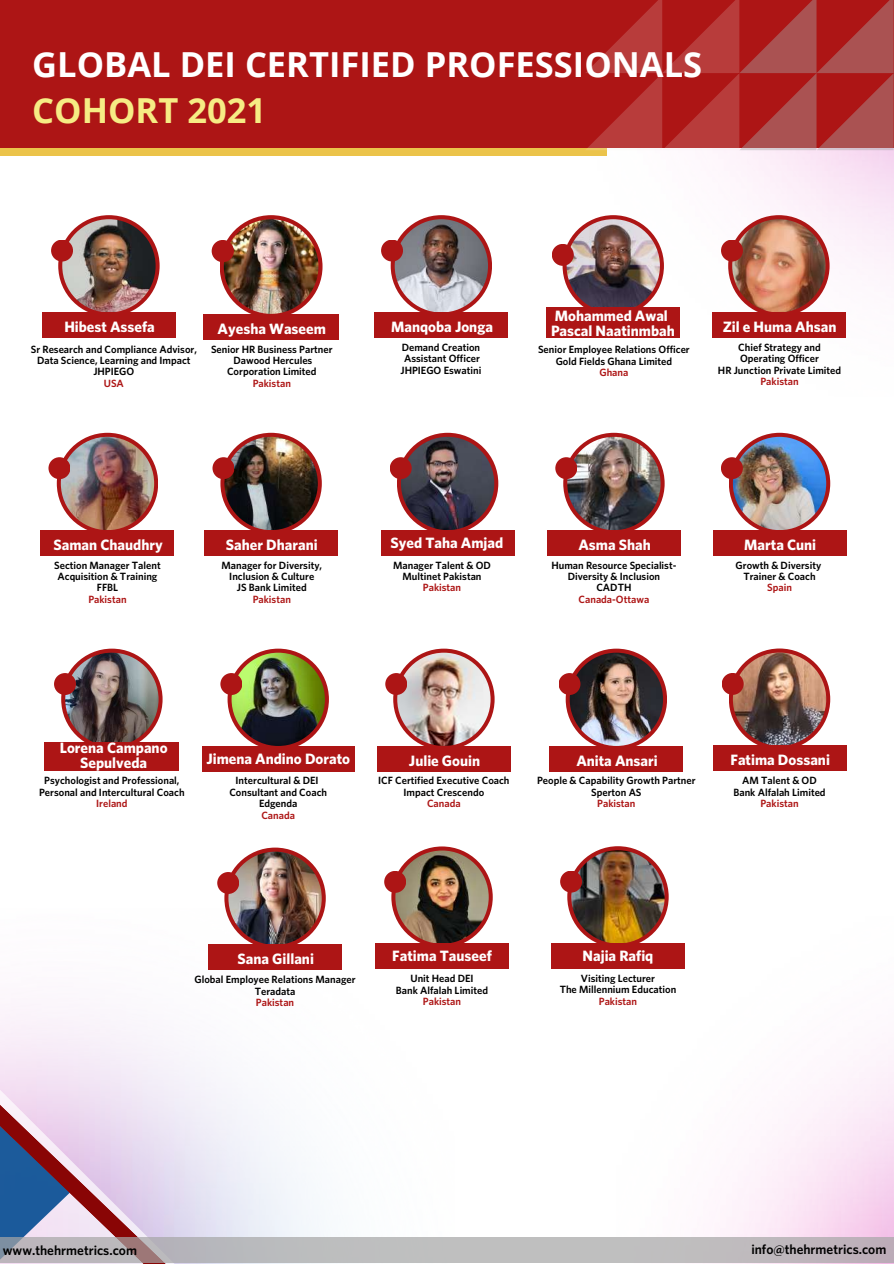
<style>
.page{position:relative;width:894px;height:1264px;background:#fff}
.page>*{position:absolute;margin:0;border:0;box-sizing:border-box;transform-origin:0 0}
.t1{font:700 34.5px "Open Sans";color:#fff}
.t2{font:700 34.5px "Open Sans";color:#f6ec84}
.t3{font:700 15px/14.7px "Whitney";color:#fff}
.t4{font:600 13.5px "Whitney";color:#000}
.t5{font:600 10.5px/11.4px "Whitney";color:#000;text-align:center}
.t6{font:600 10.5px "Whitney";color:#ad1515}
</style>
<div class="page">
<img style="left:585px;top:150px;width:308px;height:188px">
<img style="left:616px;top:917px;width:277px;height:320px">
<img style="left:0;top:909px;width:454px;height:328px">
<svg style="left:220px;top:215px;width:102px;height:103px"></svg>
<img style="left:224px;top:219px;width:94px;height:95px;border-radius:50%">
<div style="left:203px;top:314px;width:136px;height:25px;background:#ad1515"></div>
<div style="left:211px;top:240px;width:23px;height:22px;background:#ad1515;border-radius:50%"></div>
<svg style="left:58px;top:215px;width:101px;height:101px"></svg>
<img style="left:62px;top:219px;width:93px;height:93px;border-radius:50%">
<div style="left:51px;top:239px;width:22px;height:22px;background:#ad1515;border-radius:50%"></div>
<div style="left:42px;top:312px;width:134px;height:25px;background:#ad1515"></div>
<svg style="left:390px;top:215px;width:102px;height:101px"></svg>
<img style="left:394px;top:219px;width:94px;height:93px;border-radius:50%">
<div style="left:374px;top:312px;width:134px;height:25px;background:#ad1515"></div>
<div style="left:381px;top:239px;width:22px;height:22px;background:#ad1515;border-radius:50%"></div>
<svg style="left:562px;top:215px;width:101px;height:101px"></svg>
<img style="left:566px;top:219px;width:93px;height:93px;border-radius:50%">
<div style="left:551px;top:244px;width:22px;height:22px;background:#ad1515;border-radius:50%"></div>
<div style="left:546px;top:307px;width:134px;height:30px;background:#ad1515"></div>
<svg style="left:728px;top:215px;width:101px;height:101px"></svg>
<img style="left:732px;top:219px;width:93px;height:93px;border-radius:50%">
<div style="left:720px;top:239px;width:22px;height:22px;background:#ad1515;border-radius:50%"></div>
<div style="left:711px;top:312px;width:134px;height:25px;background:#ad1515"></div>
<svg style="left:57px;top:433px;width:101px;height:101px"></svg>
<img style="left:61px;top:437px;width:93px;height:93px;border-radius:50%">
<div style="left:40px;top:530px;width:134px;height:25px;background:#ad1515"></div>
<div style="left:48px;top:457px;width:22px;height:22px;background:#ad1515;border-radius:50%"></div>
<svg style="left:220px;top:433px;width:102px;height:101px"></svg>
<img style="left:224px;top:437px;width:94px;height:93px;border-radius:50%">
<div style="left:204px;top:530px;width:134px;height:25px;background:#ad1515"></div>
<div style="left:212px;top:457px;width:22px;height:22px;background:#ad1515;border-radius:50%"></div>
<svg style="left:397px;top:433px;width:101px;height:101px"></svg>
<img style="left:401px;top:437px;width:93px;height:93px;border-radius:50%">
<div style="left:389px;top:457px;width:22px;height:22px;background:#ad1515;border-radius:50%"></div>
<div style="left:380px;top:530px;width:134px;height:25px;background:#ad1515"></div>
<svg style="left:563px;top:433px;width:101px;height:101px"></svg>
<img style="left:567px;top:437px;width:93px;height:93px;border-radius:50%">
<div style="left:547px;top:530px;width:133px;height:25px;background:#ad1515"></div>
<div style="left:555px;top:457px;width:22px;height:22px;background:#ad1515;border-radius:50%"></div>
<svg style="left:728px;top:433px;width:102px;height:101px"></svg>
<img style="left:732px;top:437px;width:94px;height:93px;border-radius:50%">
<div style="left:712px;top:530px;width:134px;height:25px;background:#ad1515"></div>
<div style="left:720px;top:457px;width:22px;height:22px;background:#ad1515;border-radius:50%"></div>
<svg style="left:61px;top:648px;width:101px;height:102px"></svg>
<img style="left:65px;top:652px;width:93px;height:94px;border-radius:50%">
<div style="left:54px;top:673px;width:22px;height:22px;background:#ad1515;border-radius:50%"></div>
<div style="left:45px;top:742px;width:134px;height:29px;background:#ad1515"></div>
<svg style="left:227px;top:648px;width:102px;height:102px"></svg>
<img style="left:231px;top:652px;width:94px;height:94px;border-radius:50%">
<div style="left:220px;top:673px;width:22px;height:22px;background:#ad1515;border-radius:50%"></div>
<div style="left:202px;top:746px;width:152px;height:25px;background:#ad1515"></div>
<svg style="left:393px;top:648px;width:101px;height:102px"></svg>
<img style="left:397px;top:652px;width:93px;height:94px;border-radius:50%">
<div style="left:377px;top:746px;width:133px;height:25px;background:#ad1515"></div>
<div style="left:385px;top:673px;width:22px;height:22px;background:#ad1515;border-radius:50%"></div>
<svg style="left:565px;top:648px;width:102px;height:102px"></svg>
<img style="left:569px;top:652px;width:94px;height:94px;border-radius:50%">
<div style="left:558px;top:673px;width:22px;height:22px;background:#ad1515;border-radius:50%"></div>
<div style="left:549px;top:746px;width:134px;height:25px;background:#ad1515"></div>
<svg style="left:728px;top:648px;width:102px;height:101px"></svg>
<img style="left:732px;top:652px;width:94px;height:93px;border-radius:50%">
<div style="left:721px;top:673px;width:22px;height:22px;background:#ad1515;border-radius:50%"></div>
<div style="left:712px;top:745px;width:134px;height:26px;background:#ad1515"></div>
<svg style="left:0;top:1075px;width:192px;height:162px;background:#c4b7d0"></svg>
<svg style="left:0;top:1237px;width:893px;height:26px;background:#bbb8bb"></svg>
<svg style="left:224px;top:847px;width:102px;height:101px"></svg>
<img style="left:228px;top:851px;width:93px;height:93px;border-radius:50%">
<div style="left:217px;top:872px;width:22px;height:22px;background:#ad1515;border-radius:50%"></div>
<div style="left:208px;top:944px;width:134px;height:26px;background:#ad1515"></div>
<svg style="left:391px;top:846px;width:101px;height:101px"></svg>
<img style="left:395px;top:850px;width:93px;height:93px;border-radius:50%">
<div style="left:384px;top:870px;width:22px;height:22px;background:#ad1515;border-radius:50%"></div>
<div style="left:375px;top:943px;width:134px;height:25px;background:#ad1515"></div>
<svg style="left:567px;top:846px;width:101px;height:101px"></svg>
<img style="left:571px;top:850px;width:93px;height:93px;border-radius:50%">
<div style="left:560px;top:870px;width:22px;height:22px;background:#ad1515;border-radius:50%"></div>
<div style="left:551px;top:943px;width:133px;height:25px;background:#ad1515"></div>
<div style="left:0;top:145px;width:606px;height:10px;background:#ebc34a"></div>
<div style="left:0;top:0;width:893px;height:147px;background:#ad1515"></div>
<svg style="left:585px;top:0;width:308px;height:150px"></svg>
<h1 class="t1" style="left:32px;top:41px;width:671px">GLOBAL DEI CERTIFIED PROFESSIONALS</h1>
<h1 class="t2" style="left:32px;top:86px;width:235px">COHORT 2021</h1>
<h2 class="t3" style="left:64px;top:319px;width:92px">Hibest Assefa</h2>
<p class="t5" style="left:31px;top:343px;width:168px">Sr Research and Compliance Advisor,<br>Data Science, Learning and Impact<br>JHPIEGO</p>
<p class="t6" style="left:104px;top:377px;width:22px">USA</p>
<h2 class="t3" style="left:217px;top:321px;width:110px">Ayesha Waseem</h2>
<p class="t5" style="left:211px;top:343px;width:123px">Senior HR Business Partner<br>Dawood Hercules<br>Corporation Limited</p>
<p class="t6" style="left:252px;top:377px;width:40px">Pakistan</p>
<h2 class="t3" style="left:391px;top:319px;width:103px">Manqoba Jonga</h2>
<p class="t5" style="left:400px;top:341px;width:82px">Demand Creation<br>Assistant Officer<br>JHPIEGO Eswatini</p>
<h2 class="t3" style="left:551px;top:308px;width:125px">Mohammed Awal<br>Pascal Naatinmbah</h2>
<p class="t5" style="left:538px;top:343px;width:153px">Senior Employee Relations Officer<br>Gold Fields Ghana Limited</p>
<p class="t6" style="left:599px;top:366px;width:30px">Ghana</p>
<h2 class="t3" style="left:722px;top:319px;width:115px">Zil e Huma Ahsan</h2>
<p class="t5" style="left:717px;top:341px;width:125px">Chief Strategy and<br>Operating Officer<br>HR Junction Private Limited</p>
<p class="t6" style="left:760px;top:375px;width:40px">Pakistan</p>
<h2 class="t3" style="left:54px;top:537px;width:111px">Saman Chaudhry</h2>
<p class="t5" style="left:54px;top:559px;width:108px">Section Manager Talent<br>Acquisition &amp; Training<br>FFBL</p>
<p class="t6" style="left:88px;top:592px;width:40px">Pakistan</p>
<h2 class="t3" style="left:226px;top:537px;width:93px">Saher Dharani</h2>
<p class="t5" style="left:221px;top:559px;width:102px">Manager for Diversity,<br>Inclusion &amp; Culture<br>JS Bank Limited</p>
<p class="t6" style="left:252px;top:592px;width:40px">Pakistan</p>
<h2 class="t3" style="left:390px;top:535px;width:114px">Syed Taha Amjad</h2>
<p class="t5" style="left:393px;top:559px;width:99px">Manager Talent &amp; OD<br>Multinet Pakistan</p>
<p class="t6" style="left:423px;top:581px;width:40px">Pakistan</p>
<h2 class="t3" style="left:578px;top:537px;width:74px">Asma Shah</h2>
<p class="t5" style="left:551px;top:559px;width:126px">Human Resource Specialist-<br>Diversity &amp; Inclusion<br>CADTH</p>
<p class="t6" style="left:578px;top:592px;width:72px">Canada-Ottawa</p>
<h2 class="t3" style="left:744px;top:537px;width:73px">Marta Cuni</h2>
<p class="t5" style="left:735px;top:559px;width:87px">Growth &amp; Diversity<br>Trainer &amp; Coach</p>
<p class="t6" style="left:767px;top:581px;width:26px">Spain</p>
<h2 class="t3" style="left:60px;top:740px;width:109px;text-align:center">Lorena Campano<br>Sepulveda</h2>
<p class="t5" style="left:39px;top:774px;width:147px">Psychologist and Professional,<br>Personal and Intercultural Coach</p>
<p class="t6" style="left:96px;top:797px;width:33px">Ireland</p>
<h2 class="t3" style="left:206px;top:751px;width:145px">Jimena Andino Dorato</h2>
<p class="t5" style="left:229px;top:774px;width:99px">Intercultural &amp; DEI<br>Consultant and Coach<br>Edgenda</p>
<p class="t6" style="left:261px;top:808px;width:35px">Canada</p>
<h2 class="t3" style="left:409px;top:752px;width:73px">Julie Gouin</h2>
<p class="t5" style="left:378px;top:774px;width:133px">ICF Certified Executive Coach<br>Impact Crescendo</p>
<p class="t6" style="left:427px;top:797px;width:35px">Canada</p>
<h2 class="t3" style="left:576px;top:752px;width:83px">Anita Ansari</h2>
<p class="t5" style="left:537px;top:774px;width:160px">People &amp; Capability Growth Partner<br>Sperton AS</p>
<p class="t6" style="left:597px;top:797px;width:40px">Pakistan</p>
<h2 class="t3" style="left:730px;top:751px;width:101px">Fatima Dossani</h2>
<p class="t5" style="left:733px;top:774px;width:94px">AM Talent &amp; OD<br>Bank Alfalah Limited</p>
<p class="t6" style="left:760px;top:797px;width:40px">Pakistan</p>
<h2 class="t3" style="left:237px;top:950px;width:78px">Sana Gillani</h2>
<p class="t5" style="left:194px;top:973px;width:163px">Global Employee Relations Manager<br>Teradata</p>
<p class="t6" style="left:256px;top:996px;width:40px">Pakistan</p>
<h2 class="t3" style="left:392px;top:948px;width:101px">Fatima Tauseef</h2>
<p class="t5" style="left:396px;top:972px;width:94px">Unit Head DEI<br>Bank Alfalah Limited</p>
<p class="t6" style="left:423px;top:995px;width:40px">Pakistan</p>
<h2 class="t3" style="left:582px;top:948px;width:72px">Najia Rafiq</h2>
<p class="t5" style="left:559px;top:972px;width:118px">Visiting Lecturer<br>The Millennium Education</p>
<p class="t6" style="left:598px;top:994px;width:40px">Pakistan</p>
<p class="t4" style="left:3px;top:1241px;width:136px">www.thehrmetrics.com</p>
<p class="t4" style="left:751px;top:1240px;width:136px">info@thehrmetrics.com</p>
</div>
